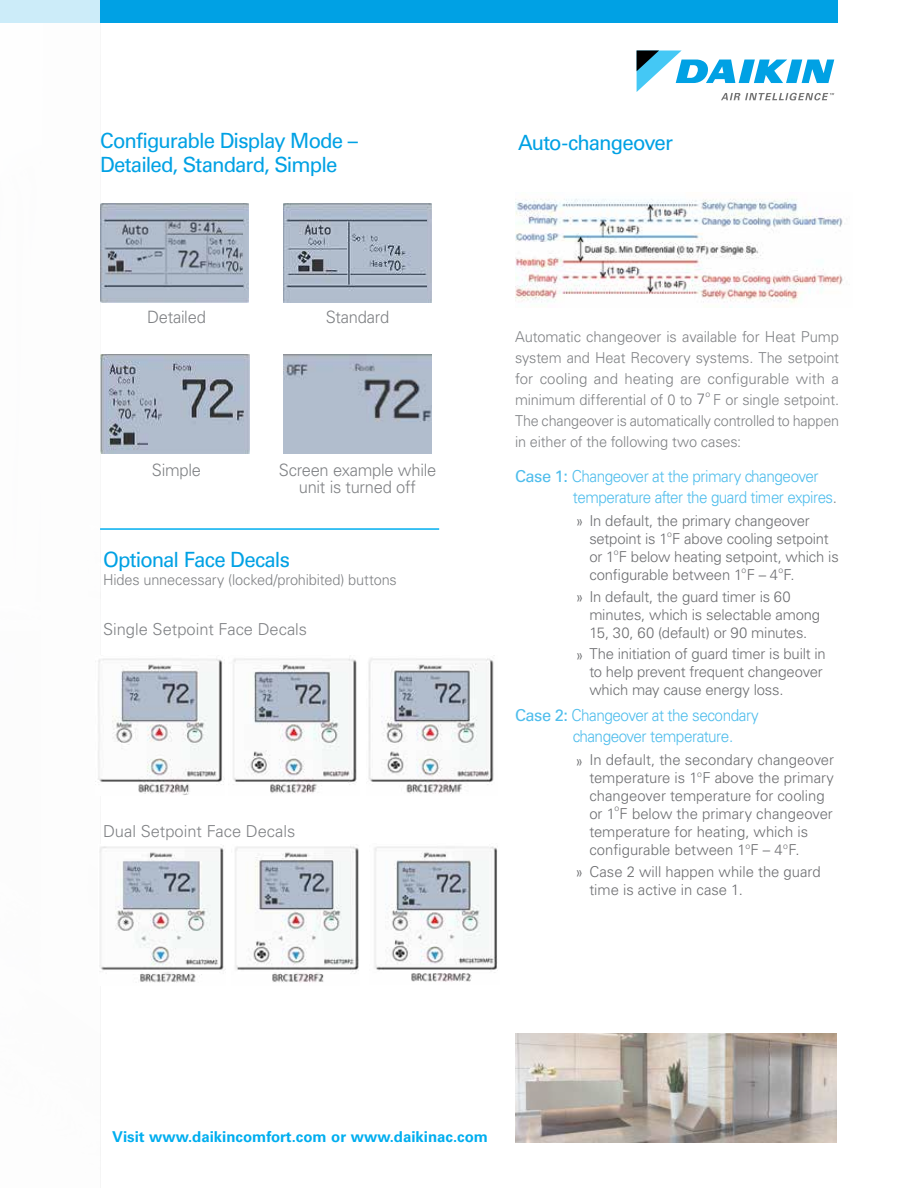
<style>
.page{position:relative;width:918px;height:1188px;background:#fff}
.page>*{position:absolute;margin:0;border:0;box-sizing:border-box;transform-origin:0 0}
.t1{font:21px/24px "Univers LT Std";letter-spacing:-.045em;color:#00a1e4}
.t2{font:300 17.1px/16.8px "Univers LT Std";letter-spacing:-.015em;color:#808285;text-align:center}
.t3{font:300 16.5px/21px "Univers LT Std";letter-spacing:-.03em;color:#4fbdec;scale:.93 1}
.t4{font:300 16.5px "Univers LT Std";color:#808285}
.t5{font:300 15px/18px "Univers LT Std";letter-spacing:-.01em;color:#6d6e71}
.t6{font:300 15px/21px "Univers LT Std";letter-spacing:-.01em;color:#808285;text-align:justify}
.t7{font:700 15px "Univers LT Std";color:#00aeef}
.t8{font:300 8.7px "Univers LT Std";color:#6d6e71}
.s1{color:#6d6e71}
.s2{font-weight:400}
.s3{color:#808285}
.s4{font-stretch:condensed;font-size:16.5px}
</style>
<div class="page">
<svg style="left:637px;top:51px;width:197px;height:49px"></svg>
<img style="left:515px;top:1033px;width:321px;height:110px">
<div style="left:0;top:0;width:838px;height:22px;background:#00a1e4"></div>
<div style="left:0;top:0;width:100px;height:1188px;background:#fff"></div>
<hr style="left:100px;top:528px;width:339px;height:2px;background:#00aeef">
<img style="left:515px;top:198px;width:328px;height:105px">
<img style="left:98px;top:658px;width:126px;height:137px">
<img style="left:233px;top:658px;width:124px;height:136px">
<img style="left:368px;top:655px;width:127px;height:139px">
<img style="left:99px;top:845px;width:125px;height:138px">
<img style="left:235px;top:844px;width:124px;height:139px">
<img style="left:374px;top:846px;width:124px;height:136px">
<img style="left:284px;top:355px;width:147px;height:98px">
<img style="left:101px;top:203px;width:147px;height:99px">
<img style="left:284px;top:203px;width:147px;height:99px">
<img style="left:101px;top:355px;width:149px;height:98px">
<h1 class="t1" style="left:100px;top:129px;width:259px">Configurable Display Mode –<br>Detailed, Standard, Simple</h1>
<h1 class="t1" style="left:518px;top:131px;width:156px">Auto-changeover</h1>
<p class="t2" style="left:147px;top:309px;width:60px">Detailed</p>
<p class="t2" style="left:326px;top:309px;width:65px">Standard</p>
<p class="t2" style="left:152px;top:461px;width:51px">Simple</p>
<p class="t2" style="left:279px;top:461px;width:159px">Screen example while unit is turned off</p>
<h1 class="t1" style="left:103px;top:548px;width:188px">Optional Face Decals</h1>
<p class="t6" style="left:103px;top:570px;width:295px">Hides unnecessary (locked/prohibited) buttons</p>
<p class="t4" style="left:103px;top:619px;width:206px">Single Setpoint Face Decals</p>
<p class="t4" style="left:103px;top:822px;width:194px">Dual Setpoint Face Decals</p>
<p class="t6" style="left:515px;top:326px;width:326px">Automatic changeover is available for Heat Pump system and Heat Recovery systems. The setpoint for cooling and heating are configurable with a minimum differential of 0 to <span class="s1">7</span><sup>o</sup> F or single setpoint.<br>The changeover is automatically controlled to happen in either of the following two cases:</p>
<p class="t3" style="left:573px;top:465px;width:286px;text-indent:-58px"><span class="s2">Case 1:</span> Changeover at the primary changeover temperature after the guard timer expires<span class="s3">.</span></p>
<p class="t5" style="left:589px;top:512px;width:251px;text-indent:-13px"><span class="s4">»</span> In default, the primary changeover setpoint is 1<sup>o</sup>F above cooling setpoint or 1<sup>o</sup>F below heating setpoint, which is configurable between 1<sup>o</sup>F – 4<sup>o</sup>F.</p>
<p class="t5" style="left:589px;top:587px;width:232px;text-indent:-13px"><span class="s4">»</span> In default, the guard timer is 60 minutes, which is selectable among<br>15, 30, 60 (default) or 90 minutes.</p>
<p class="t5" style="left:589px;top:645px;width:238px;text-indent:-13px"><span class="s4">»</span> The initiation of guard timer is built in to help prevent frequent changeover which may cause energy loss.</p>
<p class="t3" style="left:573px;top:705px;width:202px;text-indent:-58px"><span class="s2">Case 2:</span> Changeover at the secondary changeover temperature.</p>
<p class="t5" style="left:589px;top:751px;width:246px;text-indent:-13px"><span class="s4">»</span> In default, the secondary changeover temperature is 1<sup>o</sup>F above the primary changeover temperature for cooling or 1 F below the primary changeover</p>
<p class="t8" style="left:614px;top:803px;width:6px">o</p>
<p class="t5" style="left:589px;top:823px;width:220px">temperature for heating, which is configurable between 1<sup>o</sup>F – 4<sup>o</sup>F.</p>
<p class="t5" style="left:589px;top:862px;width:233px;text-indent:-13px"><span class="s4">»</span> Case 2 will happen while the guard time is active in case 1.</p>
<p class="t7" style="left:112px;top:1128px;width:377px">Visit www.daikincomfort.com or www.daikinac.com</p>
</div>
